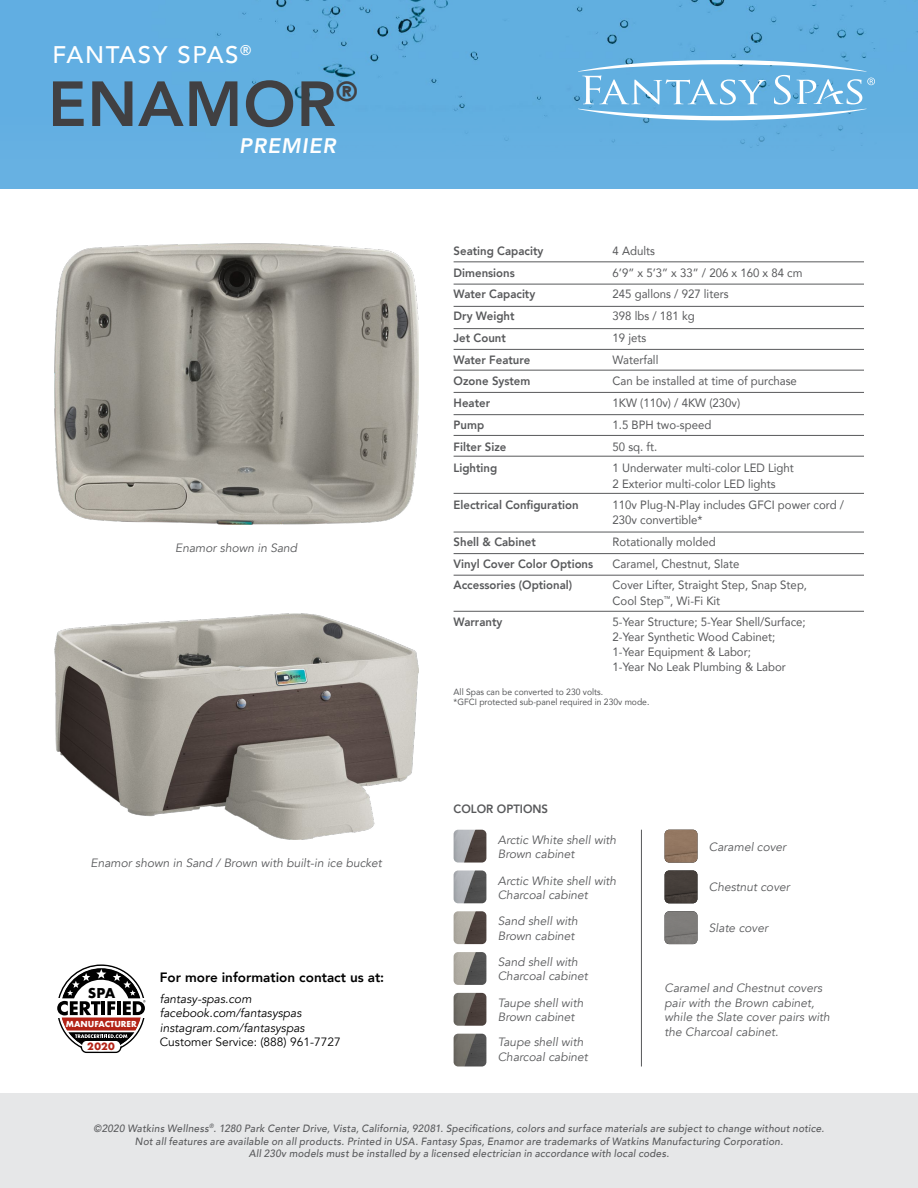
<style>
.page{position:relative;width:918px;height:1188px;background:#fff}
.page>*{position:absolute;margin:0;border:0;box-sizing:border-box;transform-origin:0 0}
.t1{font:800 63px "Avenir";letter-spacing:.01em;color:#414042}
.t2{font:800 27.6px "Avenir";color:#414042}
.t3{font:500 24px "Avenir";letter-spacing:.07em;color:#fff}
.t4{font:italic 800 21px "Avenir";letter-spacing:.05em;color:#fff}
.t5{font:800 13.5px "Avenir";color:#000}
.t6{font:700 13.2px "Futura";color:#000}
.t7{font:12px/15px "Avenir";color:#58595b;scale:.95 1}
.t8{font:italic 12px/14.4px "Avenir";color:#58595b}
.t9{font:800 12px "Avenir";color:#58595b;scale:.95 1}
.t10{font:italic 12px/14.4px "Avenir";color:#000}
.t11{font:12px "Avenir";color:#000}
.t12{font:italic 500 10.5px/12.6px "Avenir";letter-spacing:.025em;color:#58595b;text-align:center;scale:.95 1}
.t13{font:700 9.75px "Futura";color:#b32317}
.t14{font:9px/10.5px "Avenir";color:#58595b;scale:.95 1}
.t15{font:700 8.1px "Futura";color:#fff}
</style>
<div class="page">
<div style="left:0;top:0;width:918px;height:189px;background:#67b1e2"></div>
<img style="left:213px;top:0;width:705px;height:151px">
<div style="left:0;top:1094px;width:918px;height:94px;background:#e6e7e8"></div>
<svg style="left:578px;top:60px;width:297px;height:60px"></svg>
<img style="left:54px;top:243px;width:364px;height:282px">
<img style="left:54px;top:614px;width:364px;height:226px">
<svg style="left:57px;top:964px;width:89px;height:90px"></svg>
<hr style="left:454px;top:262px;width:410px;height:1px;background:#58595b">
<hr style="left:454px;top:284px;width:410px;height:1px;background:#58595b">
<hr style="left:454px;top:306px;width:410px;height:1px;background:#58595b">
<hr style="left:454px;top:328px;width:410px;height:1px;background:#58595b">
<hr style="left:454px;top:349px;width:410px;height:1px;background:#58595b">
<hr style="left:454px;top:370px;width:410px;height:1px;background:#58595b">
<hr style="left:454px;top:392px;width:410px;height:1px;background:#58595b">
<hr style="left:454px;top:414px;width:410px;height:1px;background:#58595b">
<hr style="left:454px;top:435px;width:410px;height:1px;background:#58595b">
<hr style="left:454px;top:456px;width:410px;height:1px;background:#58595b">
<hr style="left:454px;top:493px;width:410px;height:1px;background:#58595b">
<hr style="left:454px;top:532px;width:410px;height:1px;background:#58595b">
<hr style="left:454px;top:553px;width:410px;height:1px;background:#58595b">
<hr style="left:454px;top:575px;width:410px;height:1px;background:#58595b">
<hr style="left:454px;top:611px;width:410px;height:1px;background:#58595b">
<img style="left:454px;top:1034px;width:32px;height:32px">
<img style="left:454px;top:830px;width:32px;height:33px">
<img style="left:665px;top:830px;width:32px;height:33px">
<img style="left:665px;top:870px;width:32px;height:33px">
<img style="left:665px;top:911px;width:32px;height:33px">
<img style="left:454px;top:870px;width:32px;height:33px">
<img style="left:454px;top:911px;width:32px;height:33px">
<img style="left:454px;top:993px;width:32px;height:33px">
<img style="left:454px;top:952px;width:32px;height:33px">
<hr style="left:641px;top:830px;width:1px;height:237px;background:#58595b">
<h3 class="t3" style="left:52px;top:34px;width:201px">FANTASY SPAS<sup>®</sup></h3>
<h1 class="t1" style="left:48px;top:55px;width:290px">ENAMOR</h1>
<h2 class="t2" style="left:336px;top:70px;width:24px">®</h2>
<h3 class="t4" style="left:239px;top:133px;width:98px">PREMIER</h3>
<p class="t8" style="left:175px;top:541px;width:124px">Enamor shown in Sand</p>
<p class="t8" style="left:91px;top:855px;width:293px">Enamor shown in Sand / Brown with built-in ice bucket</p>
<p class="t6" style="left:88px;top:984px;width:29px">SPA</p>
<p class="t15" style="left:66px;top:1018px;width:73px">MANUFACTURER</p>
<p class="t13" style="left:87px;top:1039px;width:29px">2020</p>
<p class="t5" style="left:160px;top:967px;width:226px">For more information contact us at:</p>
<p class="t10" style="left:160px;top:992px;width:146px">fantasy-spas.com facebook.com/fantasyspas instagram.com/fantasyspas</p>
<p class="t11" style="left:160px;top:1035px;width:182px">Customer Service: (888) 961-7727</p>
<p class="t9" style="left:454px;top:241px;width:96px">Seating Capacity</p>
<p class="t7" style="left:613px;top:243px;width:46px">4 Adults</p>
<p class="t9" style="left:454px;top:263px;width:66px">Dimensions</p>
<p class="t7" style="left:613px;top:265px;width:201px">6’9” x 5’3” x 33” / 206 x 160 x 84 cm</p>
<p class="t9" style="left:454px;top:285px;width:88px">Water Capacity</p>
<p class="t7" style="left:613px;top:286px;width:124px">245 gallons / 927 liters</p>
<p class="t9" style="left:454px;top:307px;width:66px">Dry Weight</p>
<p class="t7" style="left:613px;top:308px;width:88px">398 lbs / 181 kg</p>
<p class="t9" style="left:454px;top:328px;width:57px">Jet Count</p>
<p class="t7" style="left:613px;top:330px;width:37px">19 jets</p>
<p class="t9" style="left:454px;top:350px;width:82px">Water Feature</p>
<p class="t7" style="left:613px;top:352px;width:50px">Waterfall</p>
<p class="t9" style="left:454px;top:372px;width:82px">Ozone System</p>
<p class="t7" style="left:613px;top:373px;width:196px">Can be installed at time of purchase</p>
<p class="t9" style="left:454px;top:394px;width:40px">Heater</p>
<p class="t7" style="left:613px;top:395px;width:136px">1KW (110v) / 4KW (230v)</p>
<p class="t9" style="left:454px;top:415px;width:34px">Pump</p>
<p class="t7" style="left:613px;top:417px;width:106px">1.5 BPH two-speed</p>
<p class="t9" style="left:454px;top:437px;width:57px">Filter Size</p>
<p class="t7" style="left:613px;top:439px;width:49px">50 sq. ft.</p>
<p class="t9" style="left:454px;top:459px;width:48px">Lighting</p>
<p class="t7" style="left:613px;top:460px;width:192px">1 Underwater multi-color LED Light<br>2 Exterior multi-color LED lights</p>
<p class="t9" style="left:454px;top:496px;width:133px">Electrical Configuration</p>
<p class="t7" style="left:613px;top:497px;width:245px">110v Plug-N-Play includes GFCI power cord /<br>230v convertible*</p>
<p class="t9" style="left:454px;top:532px;width:88px">Shell &amp; Cabinet</p>
<p class="t7" style="left:613px;top:534px;width:110px">Rotationally molded</p>
<p class="t9" style="left:454px;top:554px;width:149px">Vinyl Cover Color Options</p>
<p class="t7" style="left:613px;top:556px;width:135px">Caramel, Chestnut, Slate</p>
<p class="t9" style="left:454px;top:576px;width:126px">Accessories (Optional)</p>
<p class="t7" style="left:613px;top:577px;width:206px">Cover Lifter, Straight Step, Snap Step,<br>Cool Step<sup>™</sup>, Wi-Fi Kit</p>
<p class="t9" style="left:454px;top:613px;width:53px">Warranty</p>
<p class="t7" style="left:613px;top:614px;width:205px">5-Year Structure; 5-Year Shell/Surface;<br>2-Year Synthetic Wood Cabinet;<br>1-Year Equipment &amp; Labor;<br>1-Year No Leak Plumbing &amp; Labor</p>
<p class="t14" style="left:454px;top:686px;width:208px">All Spas can be converted to 230 volts.<br>*GFCI protected sub-panel required in 230v mode.</p>
<p class="t9" style="left:454px;top:799px;width:101px">COLOR OPTIONS</p>
<p class="t8" style="left:498px;top:833px;width:120px">Arctic White shell with<br>Brown cabinet</p>
<p class="t8" style="left:709px;top:840px;width:79px">Caramel cover</p>
<p class="t8" style="left:498px;top:873px;width:120px">Arctic White shell with<br>Charcoal cabinet</p>
<p class="t8" style="left:709px;top:880px;width:82px">Chestnut cover</p>
<p class="t8" style="left:498px;top:914px;width:81px">Sand shell with<br>Brown cabinet</p>
<p class="t8" style="left:709px;top:921px;width:61px">Slate cover</p>
<p class="t8" style="left:498px;top:955px;width:92px">Sand shell with<br>Charcoal cabinet</p>
<p class="t8" style="left:498px;top:996px;width:87px">Taupe shell with<br>Brown cabinet</p>
<p class="t8" style="left:498px;top:1035px;width:92px">Taupe shell with<br>Charcoal cabinet</p>
<p class="t8" style="left:665px;top:981px;width:167px">Caramel and Chestnut covers pair with the Brown cabinet, while the Slate cover pairs with the Charcoal cabinet.</p>
<p class="t12" style="left:94px;top:1122px;width:771px">©2020 Watkins Wellness<sup>®</sup>. 1280 Park Center Drive, Vista, California, 92081. Specifications, colors and surface materials are subject to change without notice.<br>Not all features are available on all products. Printed in USA. Fantasy Spas, Enamor are trademarks of Watkins Manufacturing Corporation.<br>All 230v models must be installed by a licensed electrician in accordance with local codes.</p>
</div>
